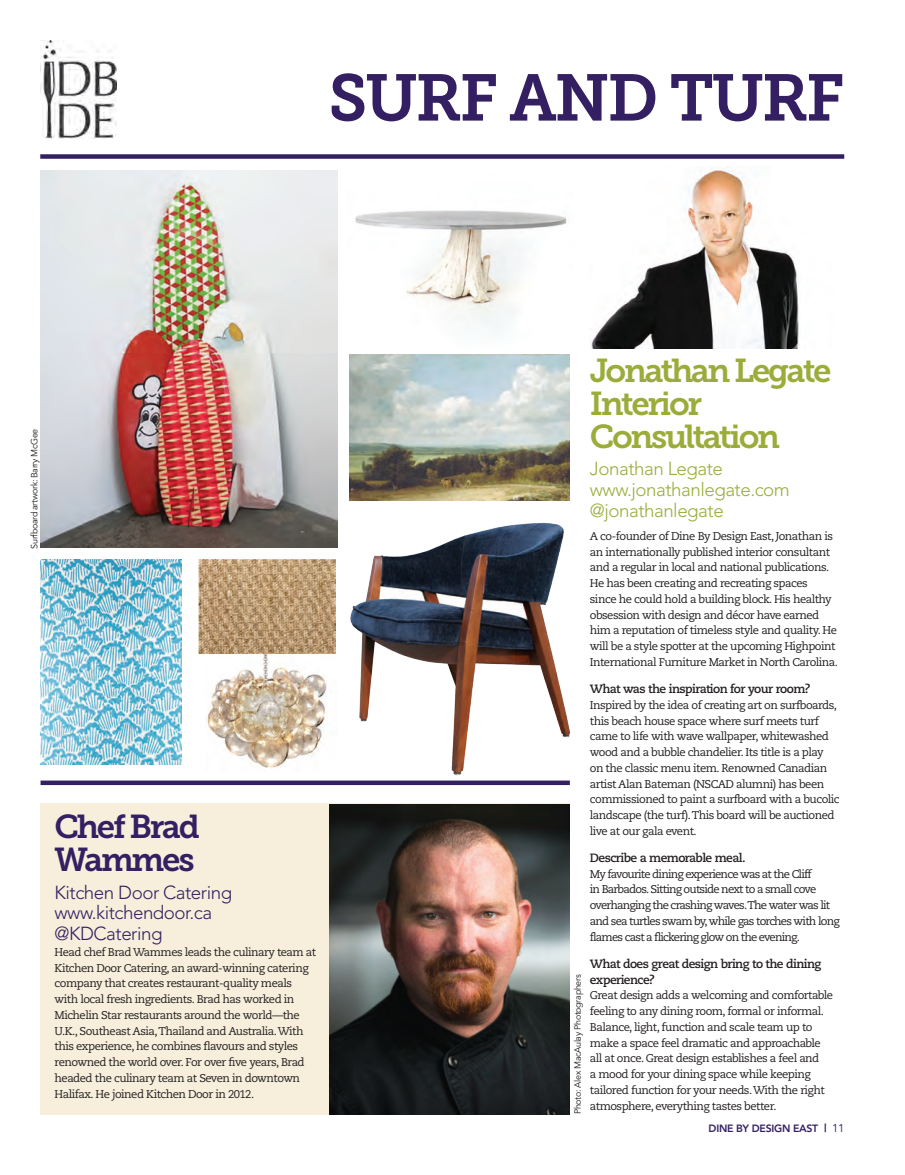
<style>
.page{position:relative;width:905px;height:1175px;background:#fff}
.page>*{position:absolute;margin:0;border:0;box-sizing:border-box;transform-origin:0 0}
.Room_name{font:65.55px "Museo Slab 700";letter-spacing:-.04em;color:#341f62}
.Designer_name{font:33px/33px "Museo Slab 700";letter-spacing:-.07em;color:#9bac3a}
.Chef_name{font:33px/33px "Museo Slab 700";letter-spacing:-.07em;color:#341f62}
.Designer_contact{font:300 18.75px "Avenir";letter-spacing:-.025em;color:#9bac3a}
.Chef_contact{font:300 18.75px "Avenir";letter-spacing:-.025em;color:#341f62}
.Question{font:700 12px/15.8px "Caecilia";letter-spacing:-.045em;color:#231f20}
.intro_paragraph{font:11.25px/15.8px "Caecilia";letter-spacing:-.045em;color:#231f20}
.intro_paragraph-2{font:11.25px/15.8px "Caecilia";letter-spacing:-.07em;color:#231f20}
.t1{font:800 10.5px "Avenir";letter-spacing:-.025em;color:#341f62}
.Photo_Credit{font:9px "Avenir";letter-spacing:-.035em;color:#231f20}
.s1{font-size:11.25px}
.s2{font-weight:400;font-size:11.25px}
</style>
<div class="page">
<img style="left:331px;top:462px;width:240px;height:314px">
<div style="left:40px;top:803px;width:529px;height:311px;background:#f7efdc"></div>
<div style="left:41px;top:780px;width:529px;height:5px;background:#341f62"></div>
<div style="left:40px;top:154px;width:804px;height:5px;background:#341f62"></div>
<img style="left:40px;top:40px;width:77px;height:99px">
<img style="left:591px;top:166px;width:209px;height:183px">
<img style="left:329px;top:804px;width:240px;height:310px">
<img style="left:207px;top:612px;width:130px;height:159px">
<img style="left:40px;top:171px;width:298px;height:376px">
<img style="left:41px;top:559px;width:141px;height:205px">
<img style="left:350px;top:355px;width:219px;height:146px">
<img style="left:198px;top:559px;width:137px;height:95px">
<img style="left:355px;top:210px;width:214px;height:120px">
<p class="Room_name" style="left:328px;top:61px;width:517px">SURF AND TURF</p>
<p class="Photo_Credit" style="left:29px;top:549px;width:122px;rotate:-90deg">Surfboard artwork: Barry McGee</p>
<p class="Chef_name" style="left:55px;top:810px;width:147px">Chef Brad<br>Wammes</p>
<p class="Chef_contact" style="left:55px;top:881px;width:179px">Kitchen Door Catering</p>
<p class="Chef_contact" style="left:55px;top:902px;width:159px">www.kitchendoor.ca</p>
<p class="Chef_contact" style="left:55px;top:922px;width:109px">@KDCatering</p>
<p class="intro_paragraph" style="left:55px;top:944px;width:263px">Head chef Brad Wammes leads the culinary team at Kitchen Door Catering, an award-winning catering company that creates restaurant-quality meals with local fresh ingredients. Brad has worked in Michelin Star restaurants around the world—the U.K., Southeast Asia, Thailand and Australia. With this experience, he combines flavours and styles renowned the world over. For over five years, Brad headed the culinary team at Seven in downtown Halifax. He joined Kitchen Door in 2012.</p>
<p class="Designer_name" style="left:590px;top:354px;width:243px">Jonathan Legate<br>Interior<br>Consultation</p>
<p class="Designer_contact" style="left:590px;top:458px;width:135px">Jonathan Legate</p>
<p class="Designer_contact" style="left:590px;top:479px;width:202px">www.jonathanlegate.com</p>
<p class="Designer_contact" style="left:590px;top:500px;width:135px">@jonathanlegate</p>
<p class="intro_paragraph" style="left:590px;top:528px;width:249px">A co-founder of Dine By Design East, Jonathan is an internationally published interior consultant and a regular in local and national publications.<br>He has been creating and recreating spaces<br>since he could hold a building block. His healthy obsession with design and décor have earned him a reputation of timeless style and quality. He will be a style spotter at the upcoming Highpoint International Furniture Market in North Carolina.</p>
<p class="Question" style="left:590px;top:681px;width:222px">What was the inspiration for your room?</p>
<p class="intro_paragraph" style="left:590px;top:697px;width:251px">Inspired by the idea of creating art on surfboards, this beach house space where surf meets turf came to life with wave wallpaper, whitewashed wood and a bubble chandelier. Its title is a play on the classic menu item. Renowned Canadian artist Alan Bateman (NSCAD alumni) has been commissioned to paint a surfboard with a bucolic landscape (the turf). This board will be auctioned live at our gala event.</p>
<p class="Question" style="left:590px;top:850px;width:157px">Describe a memorable meal.</p>
<p class="intro_paragraph-2" style="left:590px;top:866px;width:251px">My favourite dining experience was at the Cliff<br>in Barbados. Sitting outside next to a small cove overhanging the crashing waves.The water was lit and sea turtles swam by, while gas torches with long flames cast a flickering glow on the evening.</p>
<p class="Question" style="left:590px;top:956px;width:233px">What does great design bring to the dining experience?</p>
<p class="intro_paragraph" style="left:590px;top:987px;width:245px">Great design adds a welcoming and comfortable feeling to any dining room, formal or informal.<br>Balance, light, function and scale team up to make a space feel dramatic and approachable all at once. Great design establishes a feel and<br>a mood for your dining space while keeping tailored function for your needs. With the right atmosphere, everything tastes better.</p>
<p class="Photo_Credit" style="left:572px;top:1114px;width:141px;rotate:-90deg">Photo: Alex MacAulay Photographers</p>
<p class="t1" style="left:708px;top:1122px;width:137px">DINE BY DESIGN EAST <span class="s1">|</span> <span class="s2">11</span></p>
</div>
